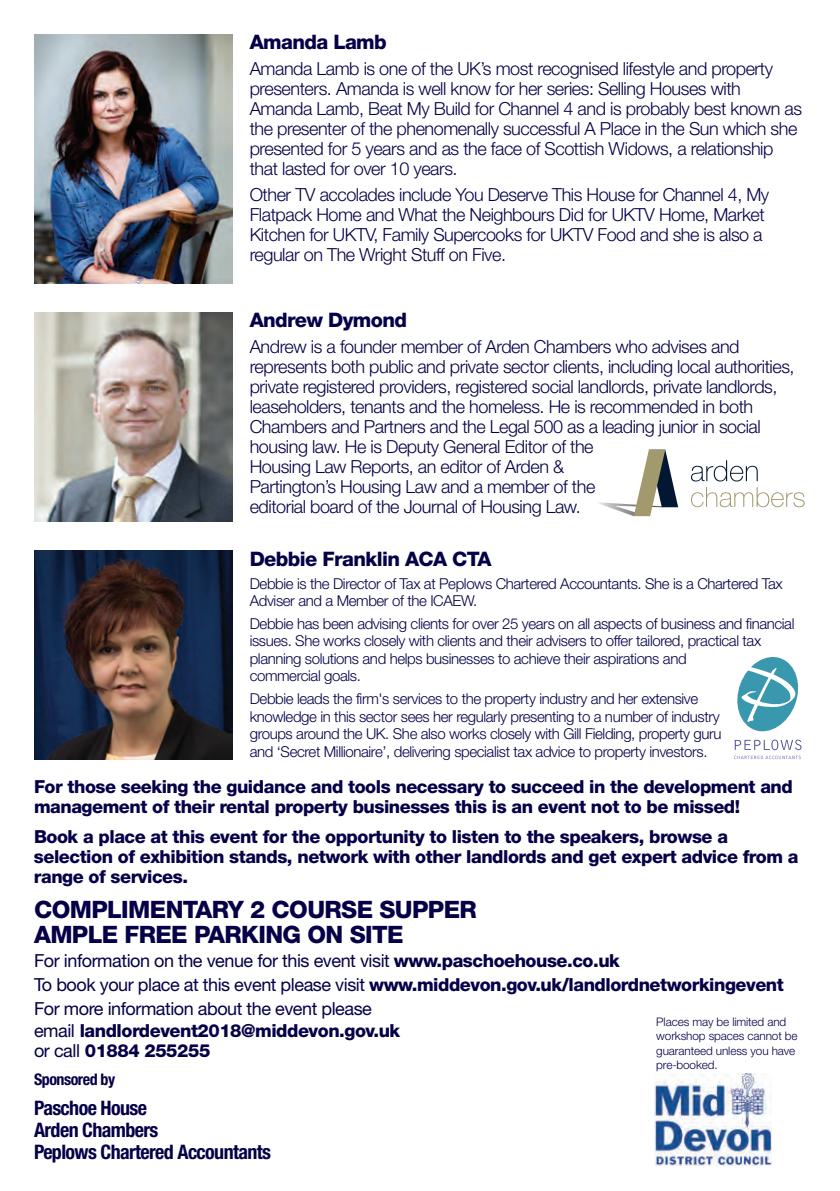
<style>
.page{position:relative;width:840px;height:1191px;background:#fff}
.page>*{position:absolute;margin:0;border:0;box-sizing:border-box;transform-origin:0 0}
.t1{font:800 24px/25px "Helvetica Neue";letter-spacing:-.025em;color:#050048}
.t2{font:700 condensed 20px/22px "Helvetica Neue";letter-spacing:-.03em;color:#050048}
.t3{font:800 20px "Helvetica Neue";letter-spacing:-.03em;color:#050048}
.t4{font:300 18px/20px "Helvetica Neue";letter-spacing:-.025em;color:#050048}
.t5{font:800 18px/20px "Helvetica Neue";letter-spacing:-.025em;color:#050048}
.t6{font:18px/24px "Helvetica Neue";letter-spacing:-.025em;color:#050048}
.t7{font:700 condensed 16px "Helvetica Neue";letter-spacing:-.03em;color:#050048}
.t8{font:300 15px/17.4px "Helvetica Neue";letter-spacing:-.025em;color:#050048}
.t9{font:300 11.8px/14px "Helvetica Neue";letter-spacing:-.01em;color:#050048}
.s1{font-weight:800}
.s2{font-weight:400}
</style>
<div class="page">
<img style="left:654px;top:1073px;width:117px;height:92px">
<img style="left:34px;top:34px;width:198px;height:249px">
<img style="left:34px;top:312px;width:198px;height:210px">
<img style="left:34px;top:550px;width:198px;height:210px">
<svg style="left:598px;top:450px;width:79px;height:66px"></svg>
<svg style="left:691px;top:487px;width:113px;height:20px"></svg>
<svg style="left:691px;top:460px;width:66px;height:21px"></svg>
<svg style="left:734px;top:657px;width:67px;height:102px"></svg>
<p class="t3" style="left:249px;top:35px;width:138px">Amanda Lamb</p>
<p class="t4" style="left:249px;top:60px;width:553px">Amanda Lamb is one of the UK’s most recognised lifestyle and property presenters. Amanda is well know for her series: Selling Houses with Amanda Lamb, Beat My Build for Channel 4 and is probably best known as the presenter of the phenomenally successful A Place in the Sun which she presented for 5 years and as the face of Scottish Widows, a relationship that lasted for over 10 years.</p>
<p class="t4" style="left:249px;top:186px;width:521px">Other TV accolades include You Deserve This House for Channel 4, My Flatpack Home and What the Neighbours Did for UKTV Home, Market Kitchen for UKTV, Family Supercooks for UKTV Food and she is also a regular on The Wright Stuff on Five.</p>
<p class="t3" style="left:249px;top:313px;width:159px">Andrew Dymond</p>
<p class="t4" style="left:249px;top:338px;width:546px">Andrew is a founder member of Arden Chambers who advises and represents both public and private sector clients, including local authorities, private registered providers, registered social landlords, private landlords, leaseholders, tenants and the homeless. He is recommended in both Chambers and Partners and the Legal 500 as a leading junior in social housing law. He is Deputy General Editor of the<br>Housing Law Reports, an editor of Arden &amp;<br>Partington’s Housing Law and a member of the<br>editorial board of the Journal of Housing Law.</p>
<p class="t3" style="left:249px;top:551px;width:243px">Debbie Franklin ACA CTA</p>
<p class="t8" style="left:249px;top:576px;width:534px">Debbie is the Director of Tax at Peplows Chartered Accountants. She is a Chartered Tax<br>Adviser and a Member of the ICAEW.</p>
<p class="t8" style="left:249px;top:616px;width:546px">Debbie has been advising clients for over 25 years on all aspects of business and financial issues. She works closely with clients and their advisers to offer tailored, practical tax planning solutions and helps businesses to achieve their aspirations and<br>commercial goals.</p>
<p class="t8" style="left:249px;top:691px;width:473px">Debbie leads the firm's services to the property industry and her extensive knowledge in this sector sees her regularly presenting to a number of industry groups around the UK. She also works closely with Gill Fielding, property guru and ‘Secret Millionaire’, delivering specialist tax advice to property investors.</p>
<p class="t5" style="left:34px;top:777px;width:759px">For those seeking the guidance and tools necessary to succeed in the development and management of their rental property businesses this is an event not to be missed!</p>
<p class="t5" style="left:34px;top:827px;width:765px">Book a place at this event for the opportunity to listen to the speakers, browse a selection of exhibition stands, network with other landlords and get expert advice from a range of services.</p>
<h1 class="t1" style="left:34px;top:899px;width:444px">COMPLIMENTARY 2 COURSE SUPPER<br>AMPLE FREE PARKING ON SITE</h1>
<p class="t6" style="left:34px;top:950px;width:750px">For information on the venue for this event visit <span class="s1">www.paschoehouse.co.uk<br></span>To book your place at this event please visit <span class="s1">www.middevon.gov.uk/landlordnetworkingevent<br></span>For more information about the event please</p>
<p class="t5" style="left:34px;top:1022px;width:367px"><span class="s2">email</span> landlordevent2018@middevon.gov.uk <span class="s2">or call</span> 01884 255255</p>
<p class="t9" style="left:656px;top:1016px;width:143px">Places may be limited and workshop spaces cannot be guaranteed unless you have pre-booked.</p>
<p class="t7" style="left:34px;top:1073px;width:83px">Sponsored by</p>
<p class="t2" style="left:34px;top:1098px;width:238px">Paschoe House<br>Arden Chambers<br>Peplows Chartered Accountants</p>
</div>
